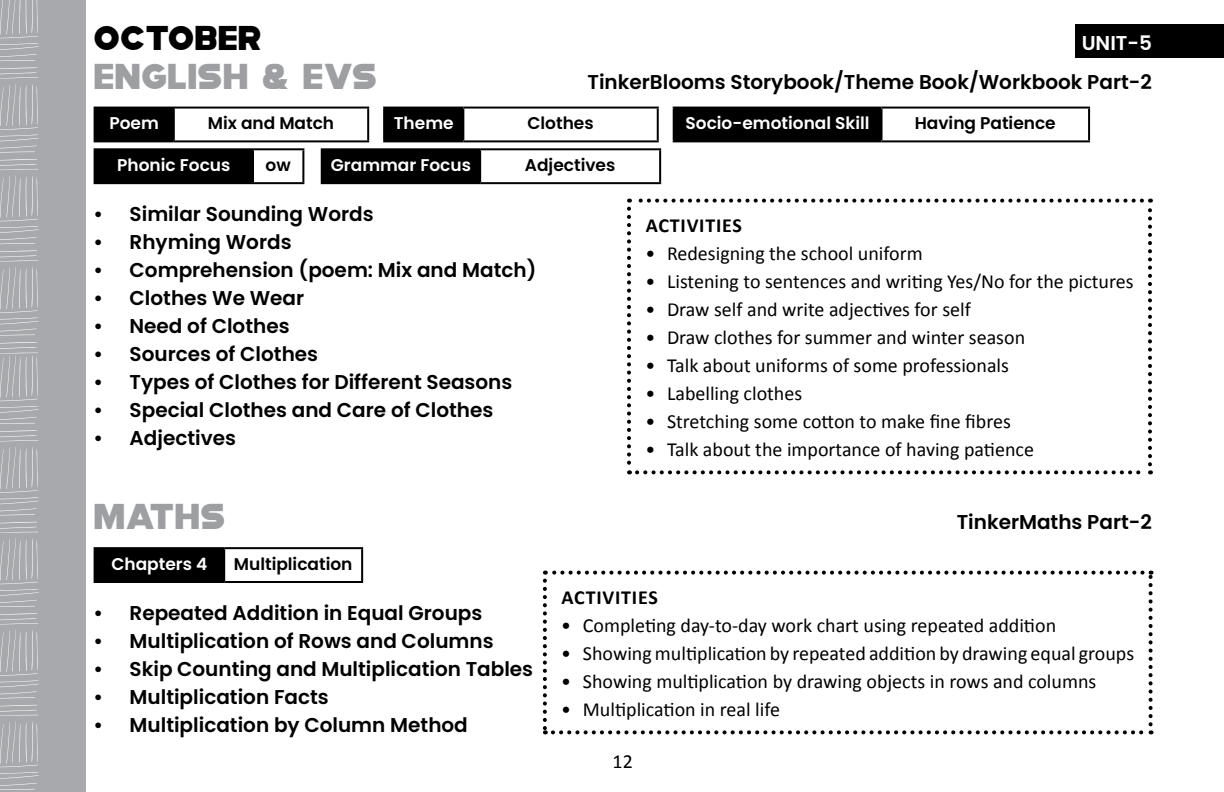
<style>
.page{position:relative;width:1224px;height:792px;background:#fff}
.page>*{position:absolute;margin:0;border:0;box-sizing:border-box;transform-origin:0 0}
.t1{font:36px "Modia Non Commercial";color:#9d9fa2}
.t2{font:34.4px "Modia Non Commercial";color:#000}
.t3{font:20px "Calibri";color:#000}
.t4{font:600 20px "Poppins";color:#000}
.t5{font:700 20px "Calibri";letter-spacing:.04em;color:#000}
.t6{font:600 20px "Poppins";color:#fff}
.t7{font:600 17px "Poppins";color:#fff}
.t8{font:600 17px "Poppins";color:#000}
</style>
<div class="page">
<div style="left:0;top:0;width:85px;height:792px;background:#a7a9ac"></div>
<svg style="left:0;top:0;width:39px;height:790px"></svg>
<svg style="left:627px;top:209px;width:4px;height:265px"></svg>
<svg style="left:637px;top:470px;width:514px;height:4px"></svg>
<svg style="left:1148px;top:199px;width:4px;height:265px"></svg>
<svg style="left:629px;top:199px;width:513px;height:4px"></svg>
<div style="left:95px;top:108px;width:79px;height:33px;background:#000"></div>
<hr style="left:173px;top:109px;width:2px;height:31px;background:#000">
<hr style="left:94px;top:107px;width:80px;height:2px;background:#000">
<hr style="left:94px;top:109px;width:2px;height:31px;background:#000">
<hr style="left:174px;top:107px;width:195px;height:2px;background:#000">
<hr style="left:367px;top:109px;width:2px;height:31px;background:#000">
<hr style="left:94px;top:140px;width:80px;height:2px;background:#000">
<hr style="left:174px;top:140px;width:195px;height:2px;background:#000">
<div style="left:384px;top:108px;width:79px;height:33px;background:#000"></div>
<hr style="left:462px;top:109px;width:2px;height:31px;background:#000">
<hr style="left:383px;top:107px;width:80px;height:2px;background:#000">
<hr style="left:383px;top:109px;width:2px;height:31px;background:#000">
<hr style="left:463px;top:107px;width:196px;height:2px;background:#000">
<hr style="left:657px;top:109px;width:2px;height:31px;background:#000">
<hr style="left:383px;top:140px;width:80px;height:2px;background:#000">
<hr style="left:463px;top:140px;width:196px;height:2px;background:#000">
<div style="left:95px;top:149px;width:158px;height:34px;background:#000"></div>
<hr style="left:252px;top:150px;width:2px;height:32px;background:#000">
<hr style="left:94px;top:148px;width:159px;height:2px;background:#000">
<hr style="left:94px;top:150px;width:2px;height:32px;background:#000">
<hr style="left:253px;top:148px;width:51px;height:2px;background:#000">
<hr style="left:302px;top:150px;width:2px;height:32px;background:#000">
<hr style="left:94px;top:182px;width:159px;height:2px;background:#000">
<hr style="left:253px;top:182px;width:51px;height:2px;background:#000">
<div style="left:322px;top:149px;width:158px;height:34px;background:#000"></div>
<hr style="left:479px;top:150px;width:2px;height:32px;background:#000">
<hr style="left:321px;top:148px;width:159px;height:2px;background:#000">
<hr style="left:321px;top:150px;width:2px;height:32px;background:#000">
<hr style="left:480px;top:148px;width:181px;height:2px;background:#000">
<hr style="left:659px;top:150px;width:2px;height:32px;background:#000">
<hr style="left:321px;top:182px;width:159px;height:2px;background:#000">
<hr style="left:480px;top:182px;width:181px;height:2px;background:#000">
<div style="left:1076px;top:25px;width:148px;height:33px;background:#000"></div>
<div style="left:95px;top:548px;width:129px;height:34px;background:#000"></div>
<hr style="left:223px;top:549px;width:2px;height:32px;background:#000">
<hr style="left:94px;top:547px;width:130px;height:2px;background:#000">
<hr style="left:94px;top:549px;width:2px;height:32px;background:#000">
<hr style="left:224px;top:547px;width:139px;height:2px;background:#000">
<hr style="left:361px;top:549px;width:2px;height:32px;background:#000">
<hr style="left:94px;top:581px;width:130px;height:2px;background:#000">
<hr style="left:224px;top:581px;width:139px;height:2px;background:#000">
<svg style="left:543px;top:581px;width:4px;height:153px"></svg>
<svg style="left:553px;top:730px;width:599px;height:4px"></svg>
<svg style="left:1149px;top:571px;width:4px;height:153px"></svg>
<svg style="left:545px;top:571px;width:598px;height:4px"></svg>
<div style="left:674px;top:108px;width:208px;height:33px;background:#000"></div>
<hr style="left:881px;top:109px;width:2px;height:31px;background:#000">
<hr style="left:673px;top:107px;width:209px;height:2px;background:#000">
<hr style="left:673px;top:109px;width:2px;height:31px;background:#000">
<hr style="left:882px;top:107px;width:208px;height:2px;background:#000">
<hr style="left:1088px;top:109px;width:2px;height:31px;background:#000">
<hr style="left:673px;top:140px;width:209px;height:2px;background:#000">
<hr style="left:882px;top:140px;width:208px;height:2px;background:#000">
<h2 class="t2" style="left:94px;top:13px;width:170px">OCTOBER</h2>
<p class="t6" style="left:1082px;top:31px;width:12px">unit</p>
<p class="t6" style="left:1127px;top:31px;width:26px">-5</p>
<h1 class="t1" style="left:94px;top:51px;width:285px">ENGLISH &amp; EVS</h1>
<p class="t7" style="left:109px;top:114px;width:51px">Poem</p>
<p class="t8" style="left:208px;top:114px;width:128px">Mix and Match</p>
<p class="t7" style="left:394px;top:114px;width:61px">Theme</p>
<p class="t8" style="left:527px;top:114px;width:68px">Clothes</p>
<p class="t7" style="left:117px;top:155px;width:115px">Phonic Focus</p>
<p class="t8" style="left:266px;top:155px;width:27px">ow</p>
<p class="t7" style="left:331px;top:155px;width:142px">Grammar Focus</p>
<p class="t8" style="left:525px;top:155px;width:92px">Adjectives</p>
<p class="t4" style="left:588px;top:70px;width:566px">TinkerBlooms Storybook/Theme Book/Workbook Part-2</p>
<p class="t7" style="left:685px;top:114px;width:186px">Socio-emotional Skill</p>
<p class="t8" style="left:915px;top:114px;width:143px">Having Patience</p>
<p class="t4" style="left:94px;top:202px;width:282px">• Similar Sounding Words</p>
<p class="t4" style="left:94px;top:230px;width:199px">• Rhyming Words</p>
<p class="t4" style="left:94px;top:258px;width:444px">• Comprehension (poem: Mix and Match)</p>
<p class="t4" style="left:94px;top:286px;width:212px">• Clothes We Wear</p>
<p class="t4" style="left:94px;top:314px;width:198px">• Need of Clothes</p>
<p class="t4" style="left:94px;top:342px;width:226px">• Sources of Clothes</p>
<p class="t4" style="left:94px;top:370px;width:420px">• Types of Clothes for Different Seasons</p>
<p class="t4" style="left:94px;top:398px;width:401px">• Special Clothes and Care of Clothes</p>
<p class="t4" style="left:94px;top:426px;width:144px">• Adjectives</p>
<h1 class="t1" style="left:94px;top:491px;width:133px">MATHS</h1>
<p class="t7" style="left:111px;top:554px;width:97px">Chapters 4</p>
<p class="t8" style="left:234px;top:554px;width:120px">Multiplication</p>
<p class="t4" style="left:94px;top:601px;width:390px">• Repeated Addition in Equal Groups</p>
<p class="t4" style="left:94px;top:629px;width:402px">• Multiplication of Rows and Columns</p>
<p class="t4" style="left:94px;top:657px;width:441px">• Skip Counting and Multiplication Tables</p>
<p class="t4" style="left:94px;top:685px;width:237px">• Multiplication Facts</p>
<p class="t4" style="left:94px;top:713px;width:376px">• Multiplication by Column Method</p>
<p class="t5" style="left:646px;top:211px;width:98px">ACTIVITIES</p>
<p class="t3" style="left:645px;top:241px;width:279px">• Redesigning the school uniform</p>
<p class="t3" style="left:645px;top:269px;width:490px">• Listening to sentences and writing Yes/No for the pictures</p>
<p class="t3" style="left:645px;top:297px;width:327px">• Draw self and write adjectives for self</p>
<p class="t3" style="left:645px;top:325px;width:381px">• Draw clothes for summer and winter season</p>
<p class="t3" style="left:645px;top:353px;width:365px">• Talk about uniforms of some professionals</p>
<p class="t3" style="left:645px;top:381px;width:158px">• Labelling clothes</p>
<p class="t3" style="left:645px;top:409px;width:367px">• Stretching some cotton to make fine fibres</p>
<p class="t3" style="left:645px;top:437px;width:390px">• Talk about the importance of having patience</p>
<p class="t4" style="left:957px;top:511px;width:197px">TinkerMaths Part-2</p>
<p class="t5" style="left:562px;top:583px;width:98px">ACTIVITIES</p>
<p class="t3" style="left:561px;top:613px;width:496px">• Completing day-to-day work chart using repeated addition</p>
<p class="t3" style="left:561px;top:641px;width:574px">• Showing multiplication by repeated addition by drawing equal groups</p>
<p class="t3" style="left:561px;top:669px;width:537px">• Showing multiplication by drawing objects in rows and columns</p>
<p class="t3" style="left:561px;top:697px;width:220px">• Multiplication in real life</p>
<p class="t3" style="left:613px;top:749px;width:22px">12</p>
</div>
